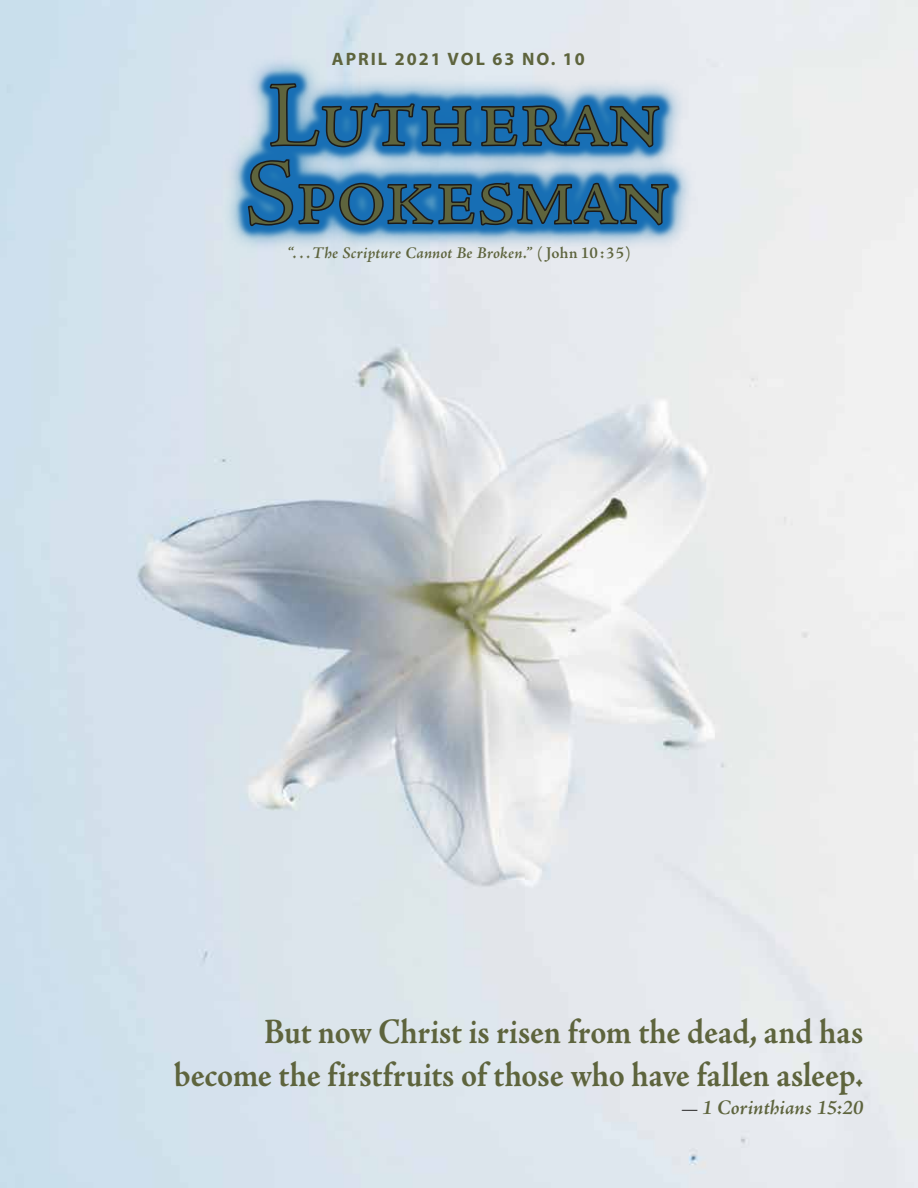
<style>
.page{position:relative;width:918px;height:1188px;background:#fff}
.page>*{position:absolute;margin:0;border:0;box-sizing:border-box;transform-origin:0 0}
.t1{font:700 36px/42.3px "Adobe Jenson Pro";letter-spacing:-.005em;color:#5e643d;text-align:right;scale:.9 1}
.t2{font:italic 600 21px "Adobe Jenson Pro";color:#5e643d}
.t3{font:700 18px "Myriad Pro";letter-spacing:.11em;color:#5e643d}
.t4{font:italic 600 16.5px "Adobe Jenson Pro";letter-spacing:.015em;color:#5e643d}
.s1{font-style:normal}
.s2{font-weight:400;font-style:normal;font-size:17.25px;color:#1c1b1a}
</style>
<div class="page">
<img style="left:0;top:0;width:918px;height:1188px">
<svg style="left:222px;top:55px;width:474px;height:197px;background:#dbe4ec"></svg>
<svg style="left:257px;top:70px;width:415px;height:77px;background:#c2d6e5"></svg>
<svg style="left:269px;top:82px;width:393px;height:65px;background:#4a7b9c"></svg>
<svg style="left:235px;top:147px;width:446px;height:92px;background:#6aa1cb"></svg>
<svg style="left:247px;top:158px;width:424px;height:69px;background:#477999"></svg>
<p class="t3" style="left:332px;top:49px;width:254px">APRIL 2021 VOL 63 NO. 10</p>
<p class="t4" style="left:287px;top:244px;width:345px">“. . .The Scripture Cannot Be Broken.” <span class="s1">( John 10 :35)</span></p>
<p class="t1" style="left:174px;top:1012px;width:767px">But now Christ is risen from the dead, and has become the firstfruits of those who have fallen asleep.</p>
<p class="t2" style="left:681px;top:1096px;width:184px"><span class="s2">—</span> 1 Corinthians 15:20</p>
</div>
